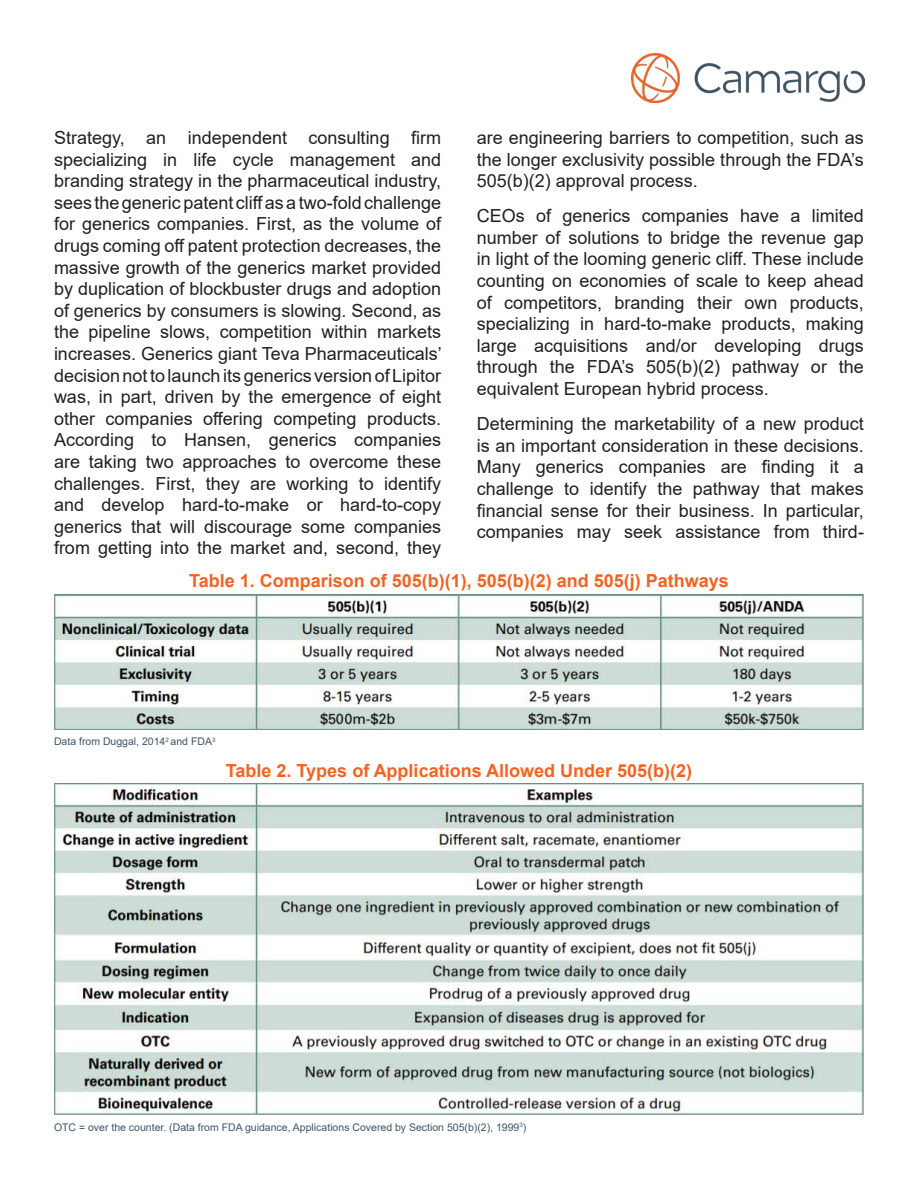
<style>
.page{position:relative;width:918px;height:1188px;background:#fff}
.page>*{position:absolute;margin:0;border:0;box-sizing:border-box;transform-origin:0 0}
.t1{font:18px/21.6px "Arial";color:#231f20;text-align:justify}
.t2{font:700 18px "Arial";color:#f26322}
.t3{font:10.5px "Arial";color:#3d5567}
</style>
<div class="page">
<img style="left:54px;top:594px;width:810px;height:135px">
<img style="left:54px;top:783px;width:810px;height:331px">
<img style="left:632px;top:54px;width:232px;height:48px">
<p class="t1" style="left:54px;top:127px;width:389px">Strategy, an independent consulting firm specializing in life cycle management and branding strategy in the pharmaceutical industry, sees the generic patent cliff as a two-fold challenge for generics companies. First, as the volume of drugs coming off patent protection decreases, the massive growth of the generics market provided by duplication of blockbuster drugs and adoption of generics by consumers is slowing. Second, as the pipeline slows, competition within markets increases. Generics giant Teva Pharmaceuticals’ decision not to launch its generics version of Lipitor was, in part, driven by the emergence of eight other companies offering competing products.<br>According to Hansen, generics companies are taking two approaches to overcome these challenges. First, they are working to identify and develop hard-to-make or hard-to-copy generics that will discourage some companies from getting into the market and, second, they</p>
<p class="t1" style="left:477px;top:127px;width:389px">are engineering barriers to competition, such as the longer exclusivity possible through the FDA’s 505(b)(2) approval process.</p>
<p class="t1" style="left:477px;top:205px;width:389px">CEOs of generics companies have a limited number of solutions to bridge the revenue gap in light of the looming generic cliff. These include counting on economies of scale to keep ahead of competitors, branding their own products, specializing in hard-to-make products, making large acquisitions and/or developing drugs through the FDA’s 505(b)(2) pathway or the equivalent European hybrid process.</p>
<p class="t1" style="left:477px;top:413px;width:389px">Determining the marketability of a new product is an important consideration in these decisions.<br>Many generics companies are finding it a challenge to identify the pathway that makes financial sense for their business. In particular, companies may seek assistance from third-</p>
<p class="t2" style="left:189px;top:574px;width:541px">Table 1. Comparison of 505(b)(1), 505(b)(2) and 505(j) Pathways</p>
<p class="t3" style="left:54px;top:734px;width:163px">Data from Duggal, 2014<sup>2</sup> and FDA<sup>3</sup></p>
<p class="t2" style="left:226px;top:764px;width:468px">Table 2. Types of Applications Allowed Under 505(b)(2)</p>
<p class="t3" style="left:54px;top:1120px;width:474px">OTC = over the counter. (Data from FDA guidance, Applications Covered by Section 505(b)(2), 1999<sup>3</sup>)</p>
</div>
